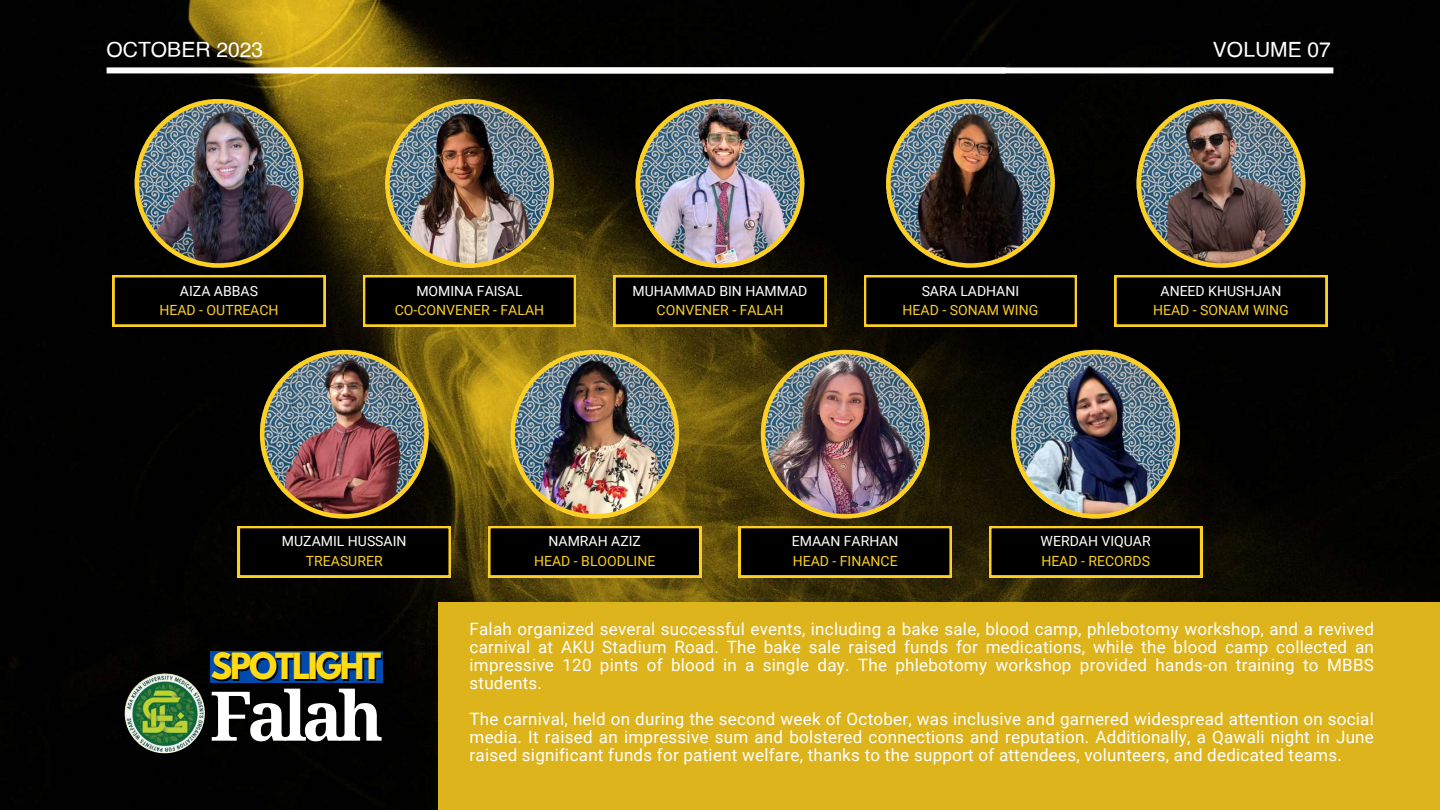
<style>
.page{position:relative;width:1440px;height:810px;background:#fff}
.page>*{position:absolute;margin:0;border:0;box-sizing:border-box;transform-origin:0 0}
.t1{font:700 68.5px "Noto Serif";letter-spacing:-.075em;color:#fff}
.t2{font:700 32.1px "League Spartan";letter-spacing:-.07em;color:#ffdb15}
.t3{font:21px "Helvetica";color:#fff}
.t4{font:17px/18px "Roboto";letter-spacing:.015em;color:#fff;text-align:justify}
.t5{font:14px "Roboto";color:#fdcf21}
.t6{font:14px "Roboto";color:#fff}
</style>
<div class="page">
<img style="left:0;top:0;width:1440px;height:810px">
<div style="left:107px;top:67px;width:899px;height:6px;background:#fff"></div>
<div style="left:293px;top:67px;width:1040px;height:6px;background:#fff"></div>
<svg style="left:488px;top:526px;width:213px;height:51px;background:#1a1503"></svg>
<svg style="left:238px;top:526px;width:213px;height:51px;background:#1a1503"></svg>
<svg style="left:739px;top:526px;width:213px;height:51px;background:#1a1503"></svg>
<svg style="left:989px;top:526px;width:213px;height:51px;background:#1a1503"></svg>
<img style="left:510px;top:350px;width:169px;height:169px">
<img style="left:260px;top:350px;width:169px;height:169px">
<img style="left:761px;top:350px;width:169px;height:169px">
<img style="left:1011px;top:350px;width:169px;height:169px">
<svg style="left:614px;top:275px;width:212px;height:51px;background:#181403"></svg>
<img style="left:636px;top:99px;width:168px;height:169px">
<svg style="left:363px;top:275px;width:213px;height:51px;background:#1a1503"></svg>
<img style="left:385px;top:99px;width:169px;height:169px">
<svg style="left:113px;top:275px;width:212px;height:51px;background:#181403"></svg>
<img style="left:135px;top:99px;width:168px;height:169px">
<svg style="left:864px;top:275px;width:213px;height:51px;background:#1a1503"></svg>
<img style="left:886px;top:99px;width:169px;height:169px">
<svg style="left:1115px;top:275px;width:212px;height:51px;background:#191403"></svg>
<img style="left:1137px;top:99px;width:168px;height:169px">
<div style="left:438px;top:603px;width:1002px;height:207px;background:#ddb41c"></div>
<div style="left:211px;top:652px;width:172px;height:31px;background:#004aad"></div>
<img style="left:125px;top:673px;width:80px;height:80px;border-radius:50%">
<p class="t3" style="left:107px;top:41px;width:158px">OCTOBER 2023</p>
<p class="t3" style="left:1213px;top:41px;width:120px">VOLUME 07</p>
<p class="t6" style="left:180px;top:283px;width:80px">AIZA ABBAS</p>
<p class="t5" style="left:159px;top:302px;width:121px">HEAD - OUTREACH</p>
<p class="t6" style="left:416px;top:283px;width:108px">MOMINA FAISAL</p>
<p class="t5" style="left:395px;top:302px;width:151px">CO-CONVENER - FALAH</p>
<p class="t6" style="left:633px;top:283px;width:176px">MUHAMMAD BIN HAMMAD</p>
<p class="t5" style="left:657px;top:302px;width:128px">CONVENER - FALAH</p>
<p class="t6" style="left:922px;top:283px;width:99px">SARA LADHANI</p>
<p class="t5" style="left:903px;top:302px;width:137px">HEAD - SONAM WING</p>
<p class="t6" style="left:1161px;top:283px;width:122px">ANEED KHUSHJAN</p>
<p class="t5" style="left:1153px;top:302px;width:137px">HEAD - SONAM WING</p>
<p class="t6" style="left:282px;top:533px;width:126px">MUZAMIL HUSSAIN</p>
<p class="t5" style="left:306px;top:553px;width:78px">TREASURER</p>
<h2 class="t2" style="left:211px;top:650px;width:172px">SPOTLIGHT</h2>
<h1 class="t1" style="left:210px;top:668px;width:175px">Falah</h1>
<p class="t6" style="left:549px;top:533px;width:94px">NAMRAH AZIZ</p>
<p class="t5" style="left:534px;top:553px;width:123px">HEAD - BLOODLINE</p>
<p class="t6" style="left:792px;top:533px;width:108px">EMAAN FARHAN</p>
<p class="t5" style="left:793px;top:553px;width:106px">HEAD - FINANCE</p>
<p class="t6" style="left:1041px;top:533px;width:112px">WERDAH VIQUAR</p>
<p class="t5" style="left:1041px;top:553px;width:110px">HEAD - RECORDS</p>
<p class="t4" style="left:470px;top:620px;width:906px">Falah organized several successful events, including a bake sale, blood camp, phlebotomy workshop, and a revived carnival at AKU Stadium Road. The bake sale raised funds for medications, while the blood camp collected an impressive 120 pints of blood in a single day. The phlebotomy workshop provided hands-on training to MBBS students.</p>
<p class="t4" style="left:470px;top:710px;width:906px">The carnival, held on during the second week of October, was inclusive and garnered widespread attention on social media. It raised an impressive sum and bolstered connections and reputation. Additionally, a Qawali night in June raised significant funds for patient welfare, thanks to the support of attendees, volunteers, and dedicated teams.</p>
</div>
